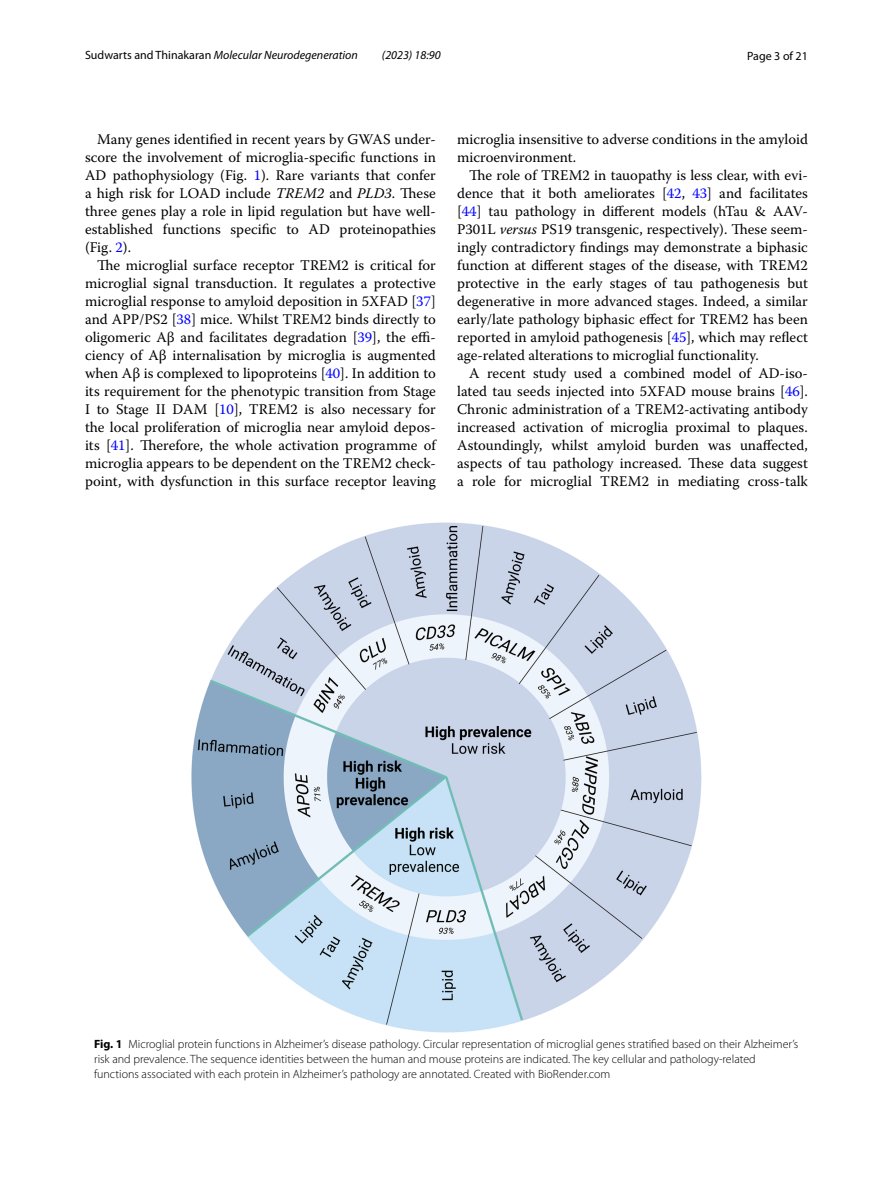
<style>
.page{position:relative;width:893px;height:1187px;background:#fff}
.page>*{position:absolute;margin:0;border:0;box-sizing:border-box;transform-origin:0 0}
.t1{font:14.7px/18px "Warnock Pro";color:#000;text-align:justify}
.t2{font:300 12px/15px "Myriad Pro";color:#000}
.t3{font:italic 12px "Myriad Pro";color:#000}
.t4{font:12px "Myriad Pro";color:#000}
.s1{font-style:normal}
.s2{color:#00f}
.s3{font-style:italic}
.s4{font-weight:700}
</style>
<div class="page">
<img style="left:191px;top:522px;width:511px;height:510px">
<p class="t3" style="left:85px;top:48px;width:274px"><span class="s1">Sudwarts and Thinakaran</span> Molecular Neurodegeneration</p>
<p class="t3" style="left:382px;top:48px;width:60px">(2023) 18:90</p>
<p class="t4" style="left:747px;top:48px;width:62px">Page 3 of 21</p>
<p class="t1" style="left:85px;top:130px;width:352px;text-indent:12px">Many genes identified in recent years by GWAS under&shy;score the involvement of microglia-specific functions in AD pathophysiology (Fig. <span class="s2">1</span>). Rare variants that confer a high risk for LOAD include <span class="s3">TREM2</span> and <span class="s3">PLD3</span>. These three genes play a role in lipid regulation but have well&shy;established functions specific to AD proteinopathies (Fig. <span class="s2">2</span>).</p>
<p class="t1" style="left:85px;top:256px;width:352px;text-indent:12px">The microglial surface receptor TREM2 is critical for microglial signal transduction. It regulates a protective microglial response to amyloid deposition in 5XFAD [<span class="s2">37</span>] and APP/PS2 [<span class="s2">38</span>] mice. Whilst TREM2 binds directly to oligomeric Aβ and facilitates degradation [<span class="s2">39</span>], the effi&shy;ciency of Aβ internalisation by microglia is augmented when Aβ is complexed to lipoproteins [<span class="s2">40</span>]. In addition to its requirement for the phenotypic transition from Stage I to Stage II DAM [<span class="s2">10</span>], TREM2 is also necessary for the local proliferation of microglia near amyloid depos&shy;its [<span class="s2">41</span>]. Therefore, the whole activation programme of microglia appears to be dependent on the TREM2 check&shy;point, with dysfunction in this surface receptor leaving</p>
<p class="t1" style="left:457px;top:130px;width:352px">microglia insensitive to adverse conditions in the amyloid microenvironment.</p>
<p class="t1" style="left:457px;top:166px;width:352px;text-indent:12px">The role of TREM2 in tauopathy is less clear, with evi&shy;dence that it both ameliorates [<span class="s2">42</span>, <span class="s2">43</span>] and facilitates [<span class="s2">44</span>] tau pathology in different models (hTau &amp; AAV-P301L <span class="s3">versus</span> PS19 transgenic, respectively). These seem&shy;ingly contradictory findings may demonstrate a biphasic function at different stages of the disease, with TREM2 protective in the early stages of tau pathogenesis but degenerative in more advanced stages. Indeed, a similar early/late pathology biphasic effect for TREM2 has been reported in amyloid pathogenesis [<span class="s2">45</span>], which may reflect age-related alterations to microglial functionality.</p>
<p class="t1" style="left:457px;top:364px;width:352px;text-indent:12px">A recent study used a combined model of AD-iso&shy;lated tau seeds injected into 5XFAD mouse brains [<span class="s2">46</span>].<br>Chronic administration of a TREM2-activating antibody increased activation of microglia proximal to plaques.<br>Astoundingly, whilst amyloid burden was unaffected, aspects of tau pathology increased. These data suggest a role for microglial TREM2 in mediating cross-talk</p>
<p class="t2" style="left:94px;top:1036px;width:706px"><span class="s4">Fig. 1</span> Microglial protein functions in Alzheimer’s disease pathology. Circular representation of microglial genes stratified based on their Alzheimer’s risk and prevalence. The sequence identities between the human and mouse proteins are indicated. The key cellular and pathology-related functions associated with each protein in Alzheimer’s pathology are annotated. Created with BioRender.com</p>
</div>
